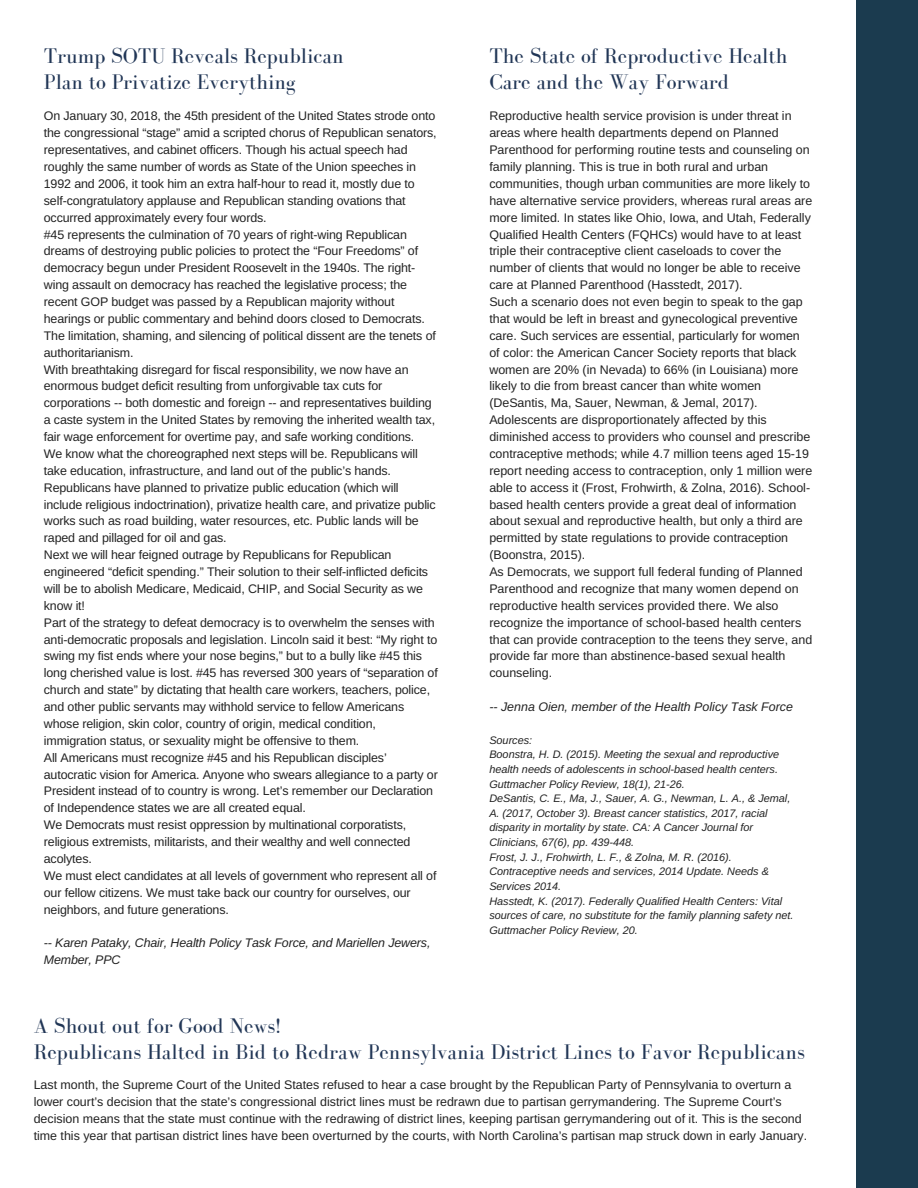
<style>
.page{position:relative;width:918px;height:1188px;background:#fff}
.page>*{position:absolute;margin:0;border:0;box-sizing:border-box;transform-origin:0 0}
.t1{font:21.75px/25.8px "Bodoni FLF";color:#213656}
.t2{font:12.45px/16.8px "Arimo";letter-spacing:-.01em;color:#222}
.t3{font:italic 12.45px/16.8px "Arimo";letter-spacing:-.01em;color:#222}
.t4{font:italic 10.95px/14.7px "Arimo";color:#222}
</style>
<div class="page">
<div style="left:856px;top:0;width:62px;height:1188px;background:#1b3b4f"></div>
<h1 class="t1" style="left:44px;top:43px;width:301px">Trump SOTU Reveals Republican<br>Plan to Privatize Everything</h1>
<p class="t2" style="left:44px;top:108px;width:396px">On January 30, 2018, the 45th president of the United States strode onto the congressional “stage” amid a scripted chorus of Republican senators, representatives, and cabinet officers. Though his actual speech had roughly the same number of words as State of the Union speeches in 1992 and 2006, it took him an extra half-hour to read it, mostly due to self-congratulatory applause and Republican standing ovations that occurred approximately every four words.<br>#45 represents the culmination of 70 years of right-wing Republican dreams of destroying public policies to protect the “Four Freedoms” of democracy begun under President Roosevelt in the 1940s. The right&shy;wing assault on democracy has reached the legislative process; the recent GOP budget was passed by a Republican majority without hearings or public commentary and behind doors closed to Democrats.<br>The limitation, shaming, and silencing of political dissent are the tenets of authoritarianism.<br>With breathtaking disregard for fiscal responsibility, we now have an enormous budget deficit resulting from unforgivable tax cuts for corporations -- both domestic and foreign -- and representatives building a caste system in the United States by removing the inherited wealth tax, fair wage enforcement for overtime pay, and safe working conditions.<br>We know what the choreographed next steps will be. Republicans will take education, infrastructure, and land out of the public’s hands.<br>Republicans have planned to privatize public education (which will include religious indoctrination), privatize health care, and privatize public works such as road building, water resources, etc. Public lands will be raped and pillaged for oil and gas.<br>Next we will hear feigned outrage by Republicans for Republican engineered “deficit spending.” Their solution to their self-inflicted deficits will be to abolish Medicare, Medicaid, CHIP, and Social Security as we know it!<br>Part of the strategy to defeat democracy is to overwhelm the senses with anti-democratic proposals and legislation. Lincoln said it best: “My right to swing my fist ends where your nose begins,” but to a bully like #45 this long cherished value is lost. #45 has reversed 300 years of “separation of church and state” by dictating that health care workers, teachers, police, and other public servants may withhold service to fellow Americans whose religion, skin color, country of origin, medical condition, immigration status, or sexuality might be offensive to them.<br>All Americans must recognize #45 and his Republican disciples’ autocratic vision for America. Anyone who swears allegiance to a party or President instead of to country is wrong. Let’s remember our Declaration of Independence states we are all created equal.<br>We Democrats must resist oppression by multinational corporatists, religious extremists, militarists, and their wealthy and well connected acolytes.<br>We must elect candidates at all levels of government who represent all of our fellow citizens. We must take back our country for ourselves, our neighbors, and future generations.</p>
<p class="t3" style="left:44px;top:935px;width:388px">-- Karen Pataky, Chair, Health Policy Task Force, and Mariellen Jewers,<br>Member, PPC</p>
<h1 class="t1" style="left:489px;top:43px;width:300px">The State of Reproductive Health<br>Care and the Way Forward</h1>
<p class="t2" style="left:489px;top:108px;width:325px">Reproductive health service provision is under threat in areas where health departments depend on Planned Parenthood for performing routine tests and counseling on family planning. This is true in both rural and urban communities, though urban communities are more likely to have alternative service providers, whereas rural areas are more limited. In states like Ohio, Iowa, and Utah, Federally Qualified Health Centers (FQHCs) would have to at least triple their contraceptive client caseloads to cover the number of clients that would no longer be able to receive care at Planned Parenthood (Hasstedt, 2017).<br>Such a scenario does not even begin to speak to the gap that would be left in breast and gynecological preventive care. Such services are essential, particularly for women of color: the American Cancer Society reports that black women are 20% (in Nevada) to 66% (in Louisiana) more likely to die from breast cancer than white women (DeSantis, Ma, Sauer, Newman, &amp; Jemal, 2017).<br>Adolescents are disproportionately affected by this diminished access to providers who counsel and prescribe contraceptive methods; while 4.7 million teens aged 15-19 report needing access to contraception, only 1 million were able to access it (Frost, Frohwirth, &amp; Zolna, 2016). School&shy;based health centers provide a great deal of information about sexual and reproductive health, but only a third are permitted by state regulations to provide contraception (Boonstra, 2015).<br>As Democrats, we support full federal funding of Planned Parenthood and recognize that many women depend on reproductive health services provided there. We also recognize the importance of school-based health centers that can provide contraception to the teens they serve, and provide far more than abstinence-based sexual health counseling.</p>
<p class="t3" style="left:489px;top:698px;width:305px">-- Jenna Oien, member of the Health Policy Task Force</p>
<p class="t4" style="left:489px;top:732px;width:306px">Sources:<br>Boonstra, H. D. (2015). Meeting the sexual and reproductive health needs of adolescents in school-based health centers.<br>Guttmacher Policy Review, 18(1), 21-26.<br>DeSantis, C. E., Ma, J., Sauer, A. G., Newman, L. A., &amp; Jemal, A. (2017, October 3). Breast cancer statistics, 2017, racial disparity in mortality by state. CA: A Cancer Journal for Clinicians, 67(6), pp. 439-448.<br>Frost, J. J., Frohwirth, L. F., &amp; Zolna, M. R. (2016).<br>Contraceptive needs and services, 2014 Update. Needs &amp; Services 2014.<br>Hasstedt, K. (2017). Federally Qualified Health Centers: Vital sources of care, no substitute for the family planning safety net.<br>Guttmacher Policy Review, 20.</p>
<h1 class="t1" style="left:34px;top:1012px;width:773px">A Shout out for Good News!<br>Republicans Halted in Bid to Redraw Pennsylvania District Lines to Favor Republicans</h1>
<p class="t2" style="left:34px;top:1076px;width:775px">Last month, the Supreme Court of the United States refused to hear a case brought by the Republican Party of Pennsylvania to overturn a lower court’s decision that the state’s congressional district lines must be redrawn due to partisan gerrymandering. The Supreme Court’s decision means that the state must continue with the redrawing of district lines, keeping partisan gerrymandering out of it. This is the second time this year that partisan district lines have been overturned by the courts, with North Carolina’s partisan map struck down in early January.</p>
</div>
